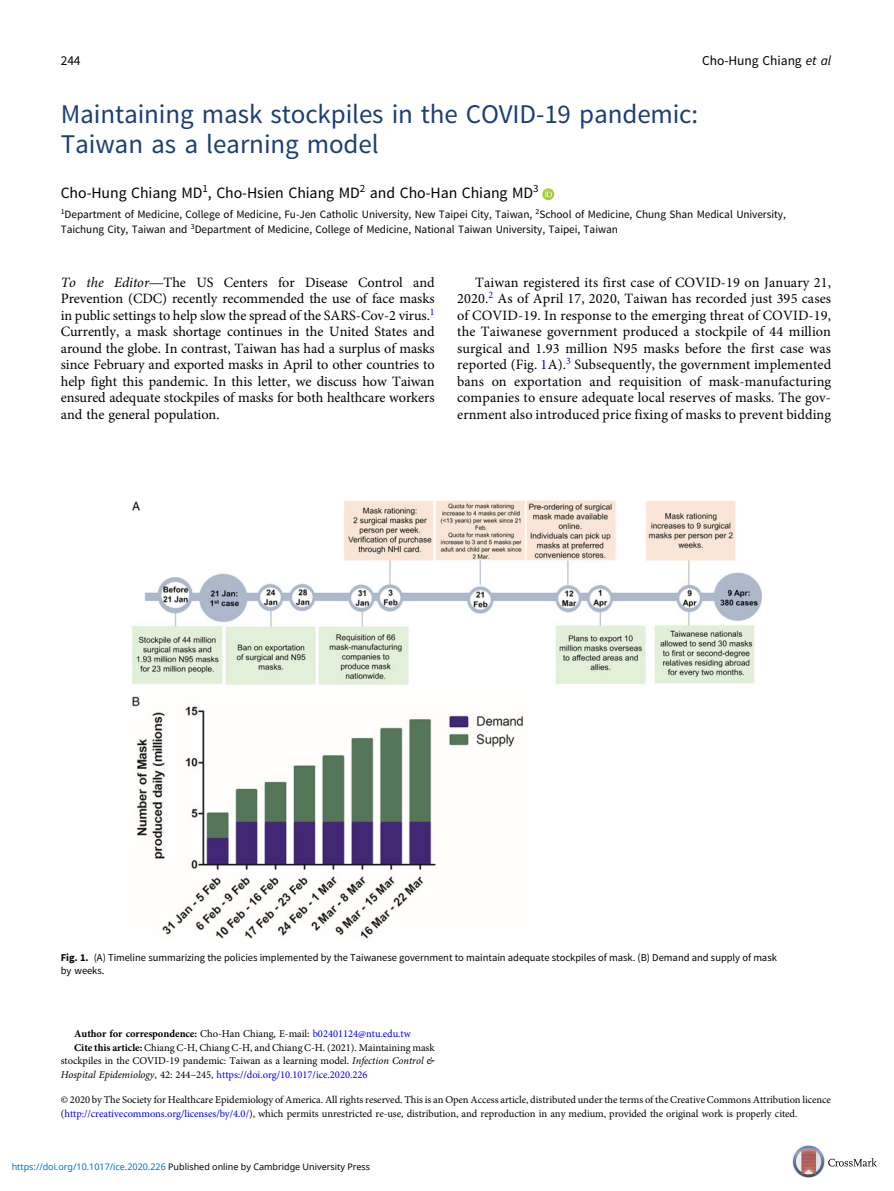
<style>
.page{position:relative;width:894px;height:1191px;background:#fff}
.page>*{position:absolute;margin:0;border:0;box-sizing:border-box;transform-origin:0 0}
.t1{font:27px/30px "Adv OT0 e 40 dc 65";color:#1d3e74}
.t2{font:15.75px "Adv OT0 e 40 dc 65";color:#000}
.t3{font:14.25px/16.5px "Adv OT1 ef 757 c 0";letter-spacing:.01em;color:#000;text-align:justify}
.t4{font:13.5px "Adv OT0 e 40 dc 65";color:#000}
.t5{font:11.25px/15px "Adv OT0 e 40 dc 65";color:#000}
.t6{font:10.5px/13.5px "Adv OT1 ef 757 c 0";color:#000;text-align:justify}
.t7{font:10.5px/13.5px "Adv OT0 e 40 dc 65";color:#000}
.t8{font:10.5px "Adv O Tb 65 e 897 d.B";color:#000}
.t9{font:9px "Noto Sans";color:#000}
.s1{font-family:"Adv O Tcabc 3928.I"}
.s2{font-family:"Adv OT7 d 6 df 7 ab.I"}
.s3{font-family:"Adv OT8608 a 8 d 1"}
.s4{color:#00f}
.s5{font-family:"Adv O Ta 42 dc 7 d 3.B"}
.s6{font-family:"Adv OT1 ef 757 c 0"}
.s7{font-family:"Adv OT1 ef 757 c 0";color:#00f}
.s8{font-family:"Adv O Tb 65 e 897 d.B"}
.s9{font-style:inherit}
.s10{color:#0172cf}
</style>
<div class="page">
<svg style="left:542px;top:188px;width:12px;height:12px"></svg>
<svg style="left:545px;top:190px;width:6px;height:7px"></svg>
<img style="left:132px;top:500px;width:628px;height:438px">
<img style="left:792px;top:1145px;width:85px;height:33px">
<p class="t4" style="left:61px;top:55px;width:21px">244</p>
<p class="t4" style="left:701px;top:55px;width:130px">Cho-Hung Chiang <span class="s1">et al</span></p>
<h1 class="t1" style="left:61px;top:101px;width:638px">Maintaining mask stockpiles in the COVID-19 pandemic:<br>Taiwan as a learning model</h1>
<p class="t2" style="left:61px;top:187px;width:479px">Cho-Hung Chiang MD<sup>1</sup>, Cho-Hsien Chiang MD<sup>2</sup> and Cho-Han Chiang MD<sup>3</sup></p>
<p class="t5" style="left:61px;top:207px;width:726px"><sup>1</sup>Department of Medicine, College of Medicine, Fu-Jen Catholic University, New Taipei City, Taiwan, <sup>2</sup>School of Medicine, Chung Shan Medical University,<br>Taichung City, Taiwan and <sup>3</sup>Department of Medicine, College of Medicine, National Taiwan University, Taipei, Taiwan</p>
<p class="t3" style="left:61px;top:275px;width:375px"><span class="s2">To the Editor</span><span class="s3">—</span>The US Centers for Disease Control and Prevention (CDC) recently recommended the use of face masks in public settings to help slow the spread of the SARS-Cov-2 virus.<sup>1<br></sup>Currently, a mask shortage continues in the United States and around the globe. In contrast, Taiwan has had a surplus of masks since February and exported masks in April to other countries to help fight this pandemic. In this letter, we discuss how Taiwan ensured adequate stockpiles of masks for both healthcare workers and the general population.</p>
<p class="t3" style="left:457px;top:275px;width:375px;text-indent:18px">Taiwan registered its first case of COVID-19 on January 21, 2020.<sup>2</sup> As of April 17, 2020, Taiwan has recorded just 395 cases of COVID-19. In response to the emerging threat of COVID-19, the Taiwanese government produced a stockpile of 44 million surgical and 1.93 million N95 masks before the first case was reported (Fig. <span class="s4">1</span>A).<sup>3</sup> Subsequently, the government implemented bans on exportation and requisition of mask-manufacturing companies to ensure adequate local reserves of masks. The gov&shy;ernment also introduced price fixing of masks to prevent bidding</p>
<p class="t7" style="left:61px;top:951px;width:717px"><span class="s5">Fig. 1.</span> (A) Timeline summarizing the policies implemented by the Taiwanese government to maintain adequate stockpiles of mask. (B) Demand and supply of mask by weeks.</p>
<p class="t8" style="left:74px;top:1027px;width:338px">Author for correspondence: <span class="s6">Cho-Han Chiang, E-mail:</span> <span class="s7">b02401124@ntu.edu.tw</span></p>
<p class="t6" style="left:61px;top:1041px;width:375px;text-indent:14px"><span class="s8">Cite this article:</span> Chiang C-H, Chiang C-H, and Chiang C-H. (2021). Maintaining mask stockpiles in the COVID-19 pandemic: Taiwan as a learning model. <span class="s2">Infection Control &amp; Hospital Epidemiology</span>, 42: 244<span class="s9">–</span>245, <span class="s4">https://doi.org/10.1017/ice.2020.226</span></p>
<p class="t6" style="left:61px;top:1093px;width:771px">© 2020 by The Society for Healthcare Epidemiology of America. All rights reserved. This is an Open Access article, distributed under the terms of the Creative Commons Attribution licence (<span class="s4">http://creativecommons.org/licenses/by/4.0/</span>), which permits unrestricted re-use, distribution, and reproduction in any medium, provided the original work is properly cited.</p>
<p class="t9" style="left:12px;top:1159px;width:360px"><span class="s10">https://doi.org/10.1017/ice.2020.226</span> Published online by Cambridge University Press</p>
</div>
